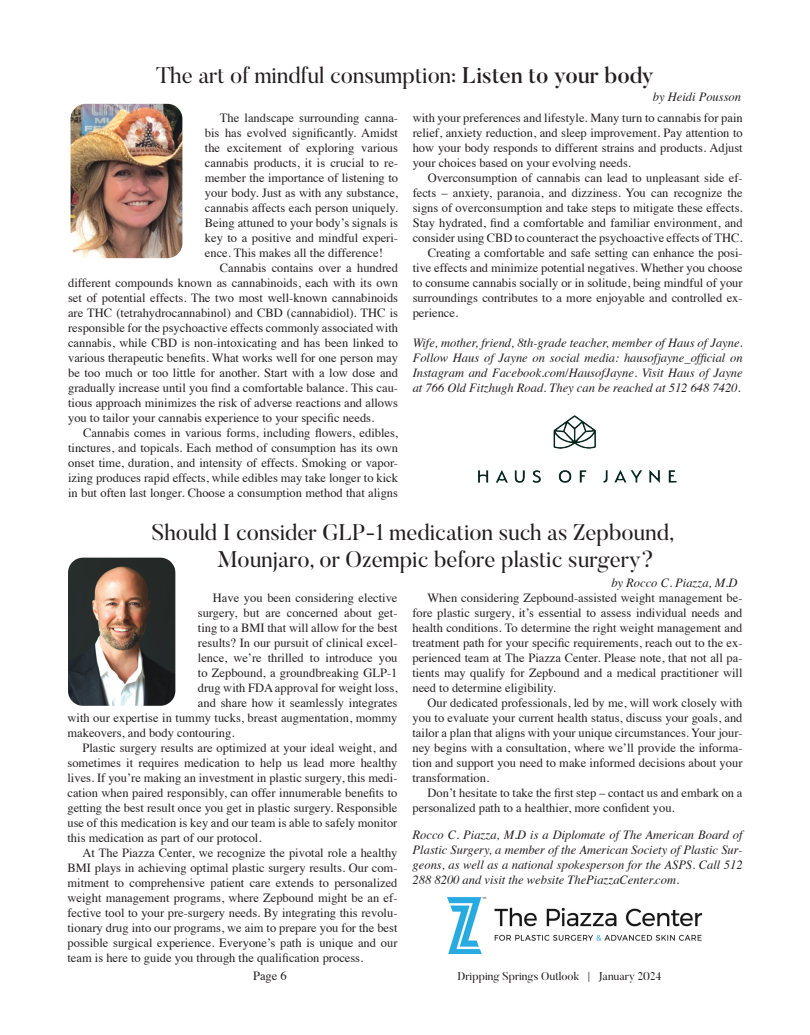
<style>
.page{position:relative;width:810px;height:1035px;background:#fff}
.page>*{position:absolute;margin:0;border:0;box-sizing:border-box;transform-origin:0 0}
.Joey_Column_Body{font:22.5px/27px "Butler";color:#231f20}
.t1{font:500 14.62px "Aaux Next";color:#231f20}
.t2{font:12.75px "Myriad Pro";letter-spacing:.005em;color:#52585e}
.Joey_Column_Body-2{font:12.5px/15px "Times";color:#231f20;text-align:justify}
.Joey_Bio{font:italic 12.5px/15px "Times";color:#231f20;text-align:justify}
.Joey_By_Line{font:italic 12.5px "Times";color:#231f20}
.t3{font:11.25px "Butler";color:#231f20}
.t4{font:11.25px "Myriad Pro";letter-spacing:.005em;color:#52585e}
.t5{font:600 10.88px "Aaux Next";color:#53585e}
.t6{font:600 8.5px "Aaux Next";color:#53585e}
.s1{font-weight:500}
</style>
<div class="page">
<img style="left:68px;top:558px;width:107px;height:148px">
<img style="left:447px;top:897px;width:256px;height:57px">
<img style="left:71px;top:104px;width:111px;height:154px">
<img style="left:478px;top:415px;width:199px;height:68px">
<p class="Joey_Column_Body" style="left:156px;top:62px;width:499px">The art of mindful consumption: <span class="s1">Listen to your body</span></p>
<p class="Joey_Column_Body-2" style="left:205px;top:109px;width:195px;text-indent:15px">The landscape surrounding canna&shy;bis has evolved significantly. Amidst the excitement of exploring various cannabis products, it is crucial to re&shy;member the importance of listening to your body. Just as with any substance, cannabis affects each person uniquely.<br>Being attuned to your body’s signals is key to a positive and mindful experi&shy;ence. This makes all the difference!</p>
<p class="Joey_Column_Body-2" style="left:68px;top:259px;width:332px;text-indent:152px">Cannabis contains over a hundred different compounds known as cannabinoids, each with its own set of potential effects. The two most well-known cannabinoids are THC (tetrahydrocannabinol) and CBD (cannabidiol). THC is responsible for the psychoactive effects commonly associated with cannabis, while CBD is non-intoxicating and has been linked to various therapeutic benefits. What works well for one person may be too much or too little for another. Start with a low dose and gradually increase until you find a comfortable balance. This cau&shy;tious approach minimizes the risk of adverse reactions and allows you to tailor your cannabis experience to your specific needs.</p>
<p class="Joey_Column_Body-2" style="left:68px;top:424px;width:332px;text-indent:15px">Cannabis comes in various forms, including flowers, edibles, tinctures, and topicals. Each method of consumption has its own onset time, duration, and intensity of effects. Smoking or vapor&shy;izing produces rapid effects, while edibles may take longer to kick in but often last longer. Choose a consumption method that aligns</p>
<p class="Joey_By_Line" style="left:653px;top:86px;width:90px">by Heidi Pousson</p>
<p class="Joey_Column_Body-2" style="left:413px;top:109px;width:332px">with your preferences and lifestyle. Many turn to cannabis for pain relief, anxiety reduction, and sleep improvement. Pay attention to how your body responds to different strains and products. Adjust your choices based on your evolving needs.</p>
<p class="Joey_Column_Body-2" style="left:413px;top:169px;width:332px;text-indent:15px">Overconsumption of cannabis can lead to unpleasant side ef&shy;fects – anxiety, paranoia, and dizziness. You can recognize the signs of overconsumption and take steps to mitigate these effects.<br>Stay hydrated, find a comfortable and familiar environment, and consider using CBD to counteract the psychoactive effects of THC.</p>
<p class="Joey_Column_Body-2" style="left:413px;top:244px;width:332px;text-indent:15px">Creating a comfortable and safe setting can enhance the posi&shy;tive effects and minimize potential negatives. Whether you choose to consume cannabis socially or in solitude, being mindful of your surroundings contributes to a more enjoyable and controlled ex&shy;perience.</p>
<p class="Joey_Bio" style="left:413px;top:334px;width:332px">Wife, mother, friend, 8th-grade teacher, member of Haus of Jayne.<br>Follow Haus of Jayne on social media: hausofjayne_official on Instagram and Facebook.com/HausofJayne. Visit Haus of Jayne at 766 Old Fitzhugh Road. They can be reached at 512 648 7420.</p>
<p class="Joey_Column_Body" style="left:217px;top:519px;width:458px;text-indent:-66px">Should I consider GLP-1 medication such as Zepbound,<br>Mounjaro, or Ozempic before plastic surgery?</p>
<p class="Joey_By_Line" style="left:611px;top:572px;width:128px">by Rocco C. Piazza, M.D</p>
<p class="t1" style="left:427px;top:530px;width:306px">766 Old Fitzhugh Rd, Dripping Springs, TX 78620</p>
<p class="Joey_Column_Body-2" style="left:213px;top:589px;width:186px">Have you been considering elective</p>
<p class="Joey_Column_Body-2" style="left:198px;top:604px;width:201px">surgery, but are concerned about get-</p>
<p class="Joey_Column_Body-2" style="left:198px;top:619px;width:201px">ting to a BMI that will allow for the best</p>
<p class="Joey_Column_Body-2" style="left:198px;top:634px;width:201px">results? In our pursuit of clinical excel-</p>
<p class="Joey_Column_Body-2" style="left:198px;top:649px;width:201px">lence, we’re thrilled to introduce you</p>
<p class="Joey_Column_Body-2" style="left:198px;top:664px;width:201px">to Zepbound, a groundbreaking GLP-1</p>
<p class="Joey_Column_Body-2" style="left:198px;top:679px;width:201px">drug with FDA approval for weight loss,</p>
<p class="Joey_Column_Body-2" style="left:198px;top:694px;width:201px">and share how it seamlessly integrates</p>
<p class="Joey_Column_Body-2" style="left:68px;top:709px;width:332px">with our expertise in tummy tucks, breast augmentation, mommy</p>
<p class="Joey_Column_Body-2" style="left:68px;top:724px;width:168px">makeovers, and body contouring.</p>
<p class="Joey_Column_Body-2" style="left:68px;top:739px;width:332px;text-indent:15px">Plastic surgery results are optimized at your ideal weight, and sometimes it requires medication to help us lead more healthy lives. If you’re making an investment in plastic surgery, this medi&shy;cation when paired responsibly, can offer innumerable benefits to getting the best result once you get in plastic surgery. Responsible use of this medication is key and our team is able to safely monitor this medication as part of our protocol.</p>
<p class="Joey_Column_Body-2" style="left:68px;top:844px;width:332px;text-indent:15px">At The Piazza Center, we recognize the pivotal role a healthy BMI plays in achieving optimal plastic surgery results. Our com&shy;mitment to comprehensive patient care extends to personalized weight management programs, where Zepbound might be an ef&shy;fective tool to your pre-surgery needs. By integrating this revolu&shy;tionary drug into our programs, we aim to prepare you for the best possible surgical experience. Everyone’s path is unique and our team is here to guide you through the qualification process.</p>
<p class="Joey_Column_Body-2" style="left:412px;top:589px;width:332px;text-indent:15px">When considering Zepbound-assisted weight management be&shy;fore plastic surgery, it’s essential to assess individual needs and health conditions. To determine the right weight management and treatment path for your specific requirements, reach out to the ex&shy;perienced team at The Piazza Center. Please note, that not all pa&shy;tients may qualify for Zepbound and a medical practitioner will need to determine eligibility.</p>
<p class="Joey_Column_Body-2" style="left:412px;top:694px;width:332px;text-indent:15px">Our dedicated professionals, led by me, will work closely with you to evaluate your current health status, discuss your goals, and tailor a plan that aligns with your unique circumstances. Your jour&shy;ney begins with a consultation, where we’ll provide the informa&shy;tion and support you need to make informed decisions about your transformation.</p>
<p class="Joey_Column_Body-2" style="left:412px;top:784px;width:332px;text-indent:15px">Don’t hesitate to take the first step – contact us and embark on a personalized path to a healthier, more confident you.</p>
<p class="Joey_Bio" style="left:413px;top:826px;width:332px">Rocco C. Piazza, M.D is a Diplomate of The American Board of Plastic Surgery, a member of the American Society of Plastic Sur&shy;geons, as well as a national spokesperson for the ASPS. Call 512<br>288 8200 and visit the website ThePiazzaCenter.com.</p>
<p class="t2" style="left:419px;top:964px;width:152px">ROCCO C. PIAZZA, MD, FACS</p>
<p class="t5" style="left:414px;top:972px;width:139px">ROCCO C. PIAZZA, MD, FACS</p>
<p class="t4" style="left:506px;top:965px;width:138px">7900 FM 1826, Health Plaza II</p>
<p class="t6" style="left:587px;top:971px;width:134px">Mesa Oaks Building Seven, Suite 102</p>
<p class="Joey_Column_Body-2" style="left:253px;top:967px;width:35px">Page 6</p>
<p class="t3" style="left:458px;top:969px;width:205px">Dripping Springs Outlook | January 2024</p>
</div>
